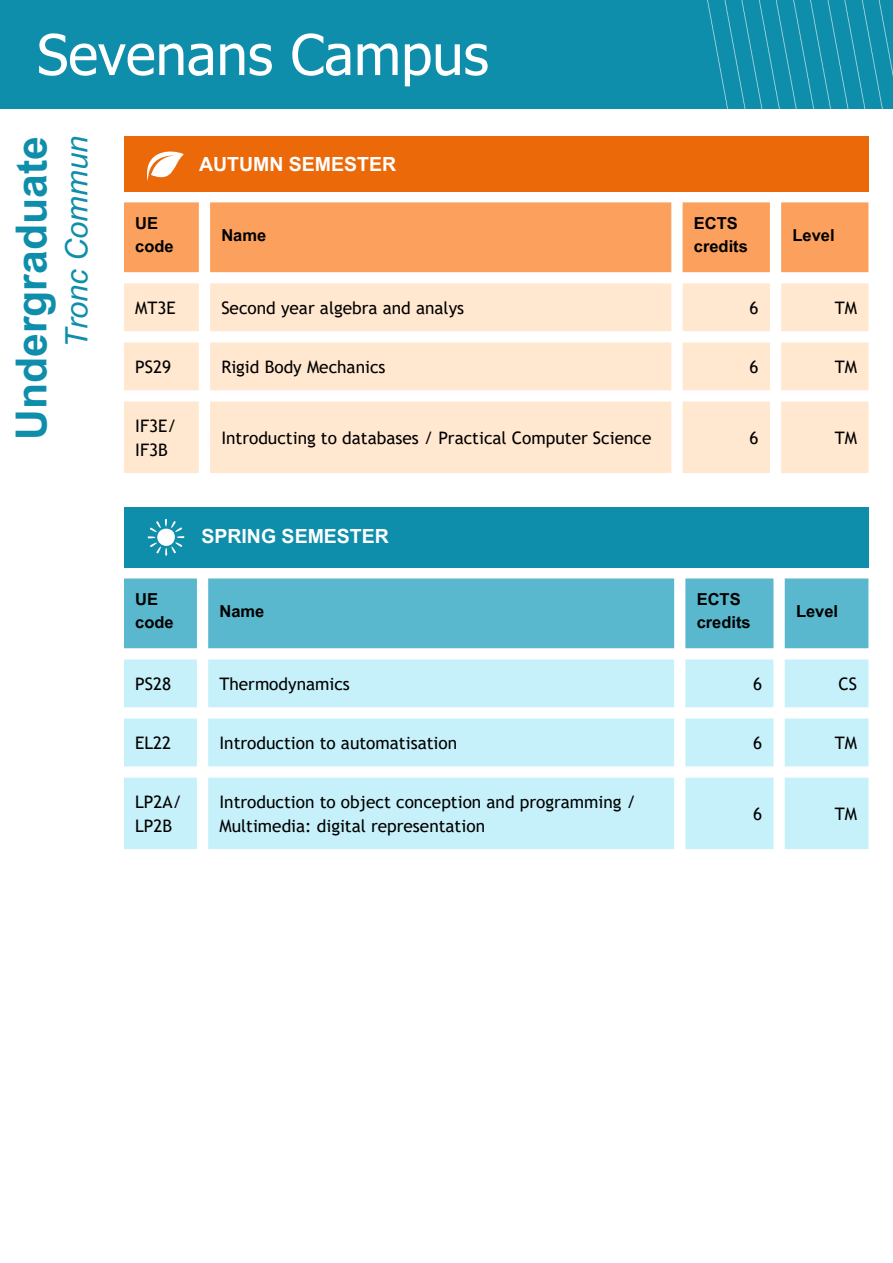
<style>
.page{position:relative;width:893px;height:1263px;background:#fff}
.page>*{position:absolute;margin:0;border:0;box-sizing:border-box;transform-origin:0 0}
.t1{font:56.25px "Tahoma";color:#fff}
.t2{font:700 42.75px "Arial MT Pro";color:#0f8eab}
.t3{font:italic 30.75px "Arial MT Pro";color:#0f8eab}
.t4{font:700 19.5px "Arial MT Pro";color:#fff}
.t5{font:17.25px/23.6px "Trebuchet MS";color:#000}
.t6{font:700 16.5px/23.1px "Arial MT Pro";color:#000}
</style>
<div class="page">
<div style="left:0;top:0;width:893px;height:108px;background:#0f8eab"></div>
<img style="left:251px;top:0;width:642px;height:109px">
<div style="left:124px;top:136px;width:744px;height:55px;background:#eb6909"></div>
<div style="left:124px;top:202px;width:744px;height:70px;background:#fba05d"></div>
<svg style="left:124px;top:283px;width:744px;height:190px;fill:#ffe8cf"></svg>
<svg style="left:147px;top:151px;width:37px;height:30px"></svg>
<div style="left:124px;top:507px;width:744px;height:60px;background:#0f8eab"></div>
<div style="left:124px;top:578px;width:744px;height:70px;background:#59b8ce"></div>
<svg style="left:124px;top:659px;width:744px;height:190px;background:#cff3fa"></svg>
<svg style="left:148px;top:519px;width:36px;height:37px"></svg>
<h1 class="t1" style="left:37px;top:19px;width:453px">Sevenans Campus</h1>
<h2 class="t2" style="left:16px;top:440px;width:306px;rotate:-90deg">Undergraduate</h2>
<h3 class="t3" style="left:65px;top:348px;width:213px;rotate:-90deg">Tronc Commun</h3>
<p class="t4" style="left:199px;top:156px;width:199px">AUTUMN SEMESTER</p>
<p class="t6" style="left:135px;top:214px;width:40px">UE code</p>
<p class="t6" style="left:221px;top:225px;width:46px">Name</p>
<p class="t6" style="left:694px;top:214px;width:56px">ECTS credits</p>
<p class="t6" style="left:792px;top:225px;width:44px">Level</p>
<p class="t5" style="left:135px;top:296px;width:42px">MT3E</p>
<p class="t5" style="left:221px;top:296px;width:244px">Second year algebra and analys</p>
<p class="t5" style="left:749px;top:296px;width:11px">6</p>
<p class="t5" style="left:835px;top:296px;width:24px">TM</p>
<p class="t5" style="left:135px;top:355px;width:37px">PS29</p>
<p class="t5" style="left:221px;top:355px;width:166px">Rigid Body Mechanics</p>
<p class="t5" style="left:749px;top:355px;width:11px">6</p>
<p class="t5" style="left:835px;top:355px;width:24px">TM</p>
<p class="t5" style="left:135px;top:414px;width:43px">IF3E/<br>IF3B</p>
<p class="t5" style="left:221px;top:426px;width:432px">Introducting to databases / Practical Computer Science</p>
<p class="t5" style="left:749px;top:426px;width:11px">6</p>
<p class="t5" style="left:835px;top:426px;width:24px">TM</p>
<p class="t4" style="left:201px;top:529px;width:189px">SPRING SEMESTER</p>
<p class="t6" style="left:135px;top:590px;width:40px">UE code</p>
<p class="t6" style="left:219px;top:601px;width:46px">Name</p>
<p class="t6" style="left:696px;top:590px;width:56px">ECTS credits</p>
<p class="t6" style="left:796px;top:601px;width:44px">Level</p>
<p class="t5" style="left:135px;top:672px;width:37px">PS28</p>
<p class="t5" style="left:219px;top:672px;width:132px">Thermodynamics</p>
<p class="t5" style="left:753px;top:672px;width:11px">6</p>
<p class="t5" style="left:838px;top:672px;width:20px">CS</p>
<p class="t5" style="left:135px;top:731px;width:38px">EL22</p>
<p class="t5" style="left:219px;top:731px;width:239px">Introduction to automatisation</p>
<p class="t5" style="left:753px;top:731px;width:11px">6</p>
<p class="t5" style="left:835px;top:731px;width:24px">TM</p>
<p class="t5" style="left:135px;top:790px;width:48px">LP2A/<br>LP2B</p>
<p class="t5" style="left:219px;top:790px;width:418px">Introduction to object conception and programming /<br>Multimedia: digital representation</p>
<p class="t5" style="left:753px;top:802px;width:11px">6</p>
<p class="t5" style="left:835px;top:802px;width:24px">TM</p>
</div>
